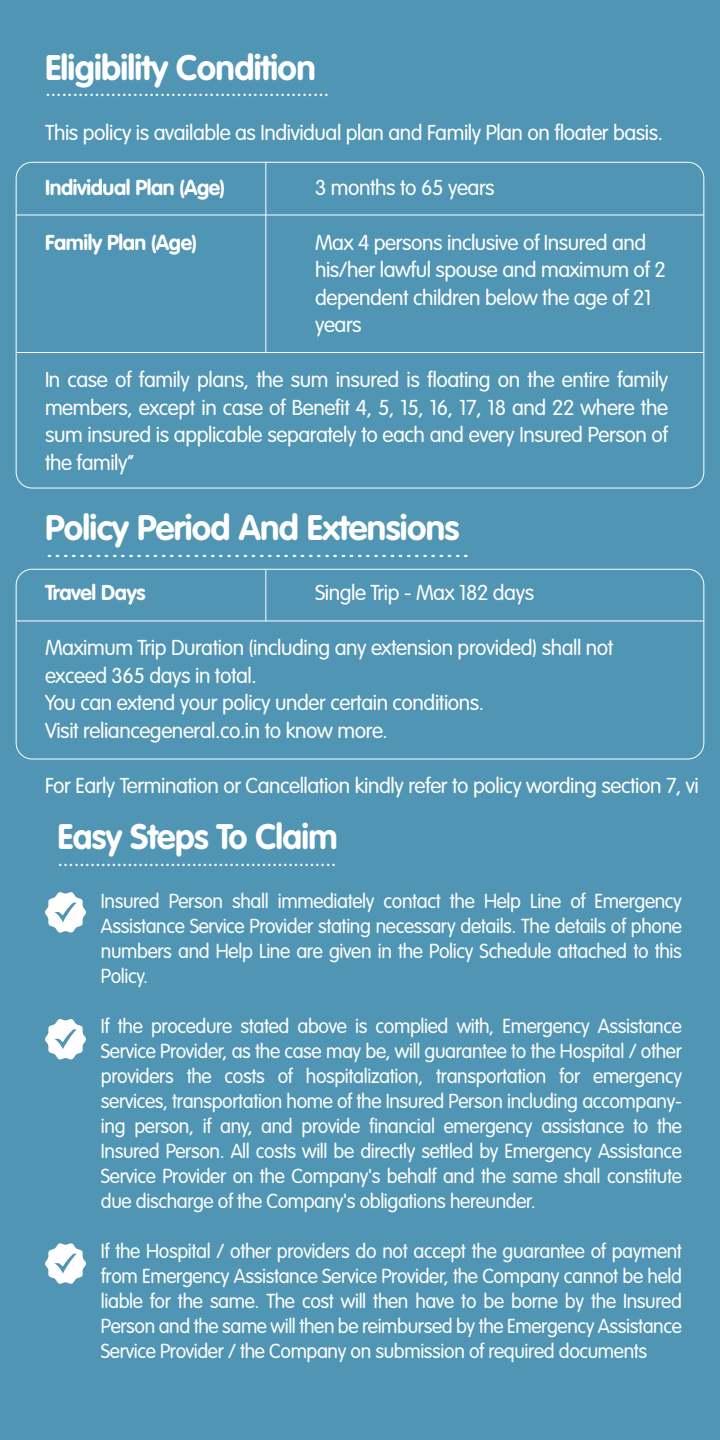
<style>
.page{position:relative;width:720px;height:1440px;background:#5095b3}
.page>*{position:absolute;margin:0;border:0;box-sizing:border-box;transform-origin:0 0}
.t1{font:700 35px "VAG Rounded Std";letter-spacing:-.02em;color:#fff}
.t2{font:300 23.75px "VAG Rounded Std";color:#fff}
.t3{font:300 23.75px "VAG Rounded Std";color:#fff;scale:1.5 1}
.t4{font:300 21.25px/27.5px "VAG Rounded Std";letter-spacing:-.02em;color:#fff}
.t5{font:700 21.25px "VAG Rounded Std";letter-spacing:-.02em;color:#fff}
.t6{font:300 20px/25px "VAG Rounded Std";letter-spacing:-.02em;color:#fff;text-align:justify}
</style>
<div class="page">
<div style="left:16px;top:569px;width:688px;height:190px;border:1px solid #fff;border-radius:16px"></div>
<hr style="left:16px;top:215px;width:688px;height:1px;background:#fff">
<hr style="left:16px;top:621px;width:688px;height:1px;background:#fff">
<hr style="left:265px;top:162px;width:1px;height:190px;background:#fff">
<hr style="left:265px;top:570px;width:1px;height:51px;background:#fff">
<hr style="left:16px;top:352px;width:688px;height:1px;background:#fff">
<svg style="left:45px;top:892px;width:41px;height:41px"></svg>
<svg style="left:45px;top:1019px;width:41px;height:41px"></svg>
<svg style="left:45px;top:1243px;width:41px;height:41px"></svg>
<h1 class="t1" style="left:45px;top:47px;width:272px">Eligibility Condition</h1>
<p class="t2" style="left:45px;top:75px;width:286px">....................................................</p>
<p class="t4" style="left:45px;top:120px;width:620px">This policy is available as Individual plan and Family Plan on floater basis.</p>
<p class="t5" style="left:45px;top:175px;width:181px">Individual Plan (Age)</p>
<p class="t4" style="left:315px;top:175px;width:181px">3 months to 65 years</p>
<p class="t5" style="left:45px;top:230px;width:153px">Family Plan (Age)</p>
<p class="t4" style="left:315px;top:230px;width:352px">Max 4 persons inclusive of Insured and his/her lawful spouse and maximum of 2 dependent children below the age of 21 years</p>
<p class="t4" style="left:45px;top:367px;width:625px;text-align:justify">In case of family plans, the sum insured is floating on the entire family members, except in case of Benefit 4, 5, 15, 16, 17, 18 and 22 where the sum insured is applicable separately to each and every Insured Person of the family’’</p>
<h1 class="t1" style="left:45px;top:507px;width:416px">Policy Period And Extensions</h1>
<p class="t3" style="left:45px;top:535px;width:285px">....................................................</p>
<p class="t5" style="left:45px;top:580px;width:102px">Travel Days</p>
<p class="t4" style="left:315px;top:580px;width:221px">Single Trip - Max 182 days</p>
<p class="t4" style="left:45px;top:635px;width:570px">Maximum Trip Duration (including any extension provided) shall not exceed 365 days in total.<br>You can extend your policy under certain conditions.<br>Visit reliancegeneral.co.in to know more.</p>
<p class="t4" style="left:45px;top:772px;width:655px">For Early Termination or Cancellation kindly refer to policy wording section 7, vi</p>
<h1 class="t1" style="left:58px;top:816px;width:282px">Easy Steps To Claim</h1>
<p class="t2" style="left:58px;top:844px;width:280px">....................................................</p>
<p class="t6" style="left:101px;top:890px;width:583px">Insured Person shall immediately contact the Help Line of Emergency Assistance Service Provider stating necessary details. The details of phone numbers and Help Line are given in the Policy Schedule attached to this Policy.</p>
<p class="t6" style="left:101px;top:1015px;width:583px">If the procedure stated above is complied with, Emergency Assistance Service Provider, as the case may be, will guarantee to the Hospital / other providers the costs of hospitalization, transportation for emergency services, transportation home of the Insured Person including accompany&shy;ing person, if any, and provide financial emergency assistance to the Insured Person. All costs will be directly settled by Emergency Assistance Service Provider on the Company's behalf and the same shall constitute due discharge of the Company's obligations hereunder.</p>
<p class="t6" style="left:101px;top:1240px;width:583px">If the Hospital / other providers do not accept the guarantee of payment from Emergency Assistance Service Provider, the Company cannot be held liable for the same. The cost will then have to be borne by the Insured Person and the same will then be reimbursed by the Emergency Assistance Service Provider / the Company on submission of required documents</p>
</div>
